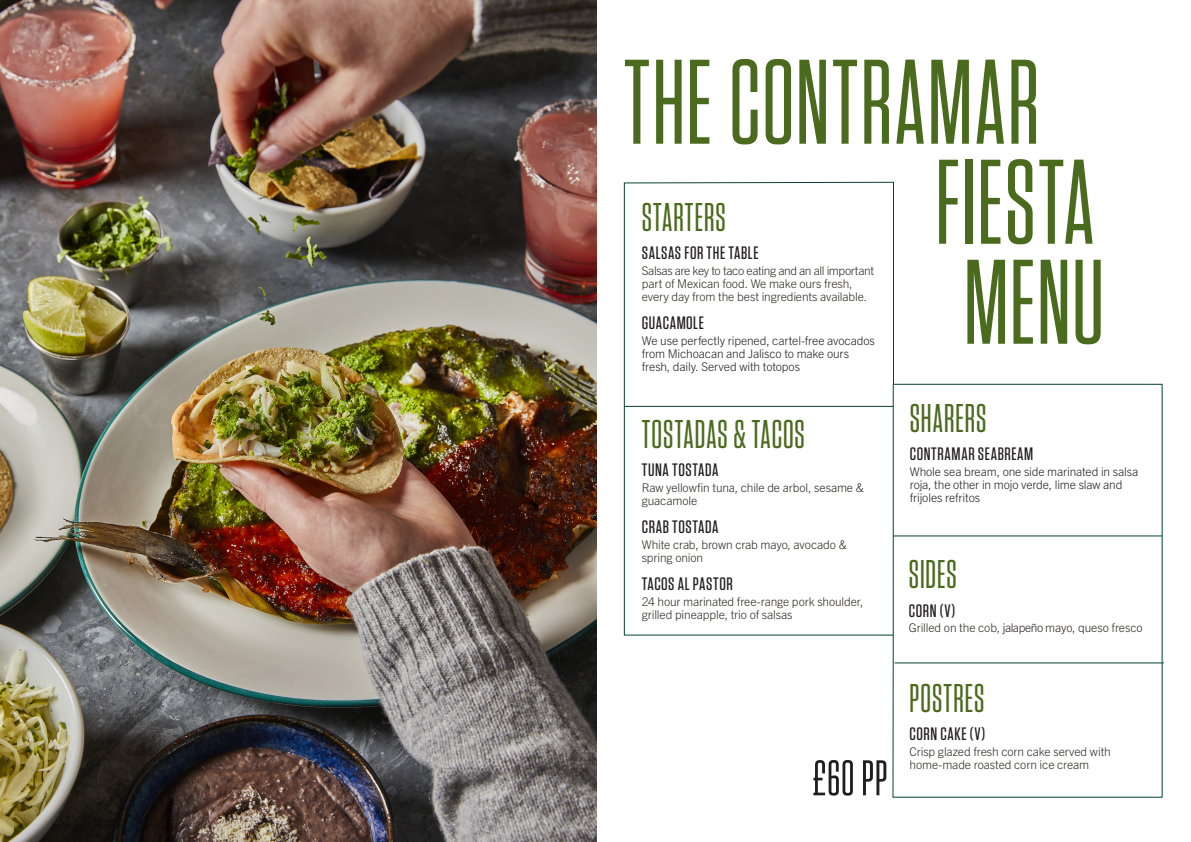
<style>
.page{position:relative;width:1191px;height:842px;background:#fff}
.page>*{position:absolute;margin:0;border:0;box-sizing:border-box;transform-origin:0 0}
.t1{font:500 120px "Tungsten Condensed";letter-spacing:.02em;color:#4a6a1d}
.t2{font:500 50px "Tungsten Condensed";color:#231f20}
.BODY{font:500 40px "Tungsten Condensed";letter-spacing:.025em;color:#4a6a1d}
.SUB_HEADER{font:500 18px "Tungsten";letter-spacing:.03em;color:#231f20}
.BODY-2{font:300 12px/13px "Trade Gothic Next LT Pro";letter-spacing:-.015em;color:#2d2926}
.BODY-3{font:300 12px/13px "Trade Gothic Next LT Pro";letter-spacing:-.01em;color:#231f20}
.s1{color:#231f20}
</style>
<div class="page">
<svg style="left:624px;top:182px;width:538px;height:616px"></svg>
<hr style="left:893px;top:536px;width:269px;height:1px;background:#064431">
<hr style="left:894px;top:663px;width:269px;height:1px;background:#064431">
<hr style="left:893px;top:384px;width:1px;height:251px;background:#064431">
<hr style="left:624px;top:406px;width:269px;height:1px;background:#064431">
<img style="left:0;top:0;width:596px;height:842px">
<p class="t1" style="left:624px;top:44px;width:416px">THE CONTRAMAR</p>
<p class="t1" style="left:935px;top:144px;width:160px">FIESTA</p>
<p class="t1" style="left:964px;top:244px;width:141px">MENU</p>
<p class="BODY" style="left:642px;top:198px;width:85px">STARTERS</p>
<p class="SUB_HEADER" style="left:642px;top:244px;width:118px">SALSAS FOR THE TABLE</p>
<p class="BODY-2" style="left:642px;top:263px;width:234px">Salsas are key to taco eating and an all important part of Mexican food. We make ours fresh, every day from the best ingredients available.</p>
<p class="SUB_HEADER" style="left:642px;top:314px;width:64px">GUACAMOLE</p>
<p class="BODY-3" style="left:642px;top:333px;width:234px">We use perfectly ripened, cartel-free avocados from Michoacan and Jalisco to make ours fresh, daily. Served with totopos</p>
<p class="BODY" style="left:642px;top:415px;width:164px">TOSTADAS &amp; TACOS</p>
<p class="SUB_HEADER" style="left:642px;top:461px;width:78px">TUNA TOSTADA</p>
<p class="BODY-2" style="left:642px;top:480px;width:224px">Raw yellowfin tuna, chile de arbol, sesame &amp; guacamole</p>
<p class="SUB_HEADER" style="left:642px;top:518px;width:78px">CRAB TOSTADA</p>
<p class="BODY-2" style="left:642px;top:537px;width:206px">White crab, brown crab mayo, avocado &amp; spring onion</p>
<p class="SUB_HEADER" style="left:642px;top:575px;width:92px">TACOS AL PASTOR</p>
<p class="BODY-2" style="left:642px;top:594px;width:223px">24 hour marinated free-range pork shoulder, grilled pineapple, trio of salsas</p>
<p class="t2" style="left:812px;top:754px;width:76px">£60 PP</p>
<p class="BODY" style="left:909px;top:399px;width:78px">SHARERS</p>
<p class="SUB_HEADER" style="left:909px;top:444px;width:125px">CONTRAMAR SEABREAM</p>
<p class="BODY-3" style="left:909px;top:464px;width:230px">Whole sea bream, one side marinated in salsa roja, the other in mojo verde, lime slaw and frijoles refritos</p>
<p class="BODY" style="left:909px;top:555px;width:49px">SIDES</p>
<p class="SUB_HEADER" style="left:909px;top:601px;width:48px">CORN (V)</p>
<p class="BODY-2" style="left:909px;top:621px;width:235px">Grilled on the cob, <span class="s1">jalapeño</span> mayo, queso fresco</p>
<p class="BODY" style="left:909px;top:679px;width:76px">POSTRES</p>
<p class="SUB_HEADER" style="left:909px;top:725px;width:77px">CORN CAKE (V)</p>
<p class="BODY-2" style="left:909px;top:744px;width:203px">Crisp glazed fresh corn cake served with home-made roasted corn ice cream</p>
</div>
